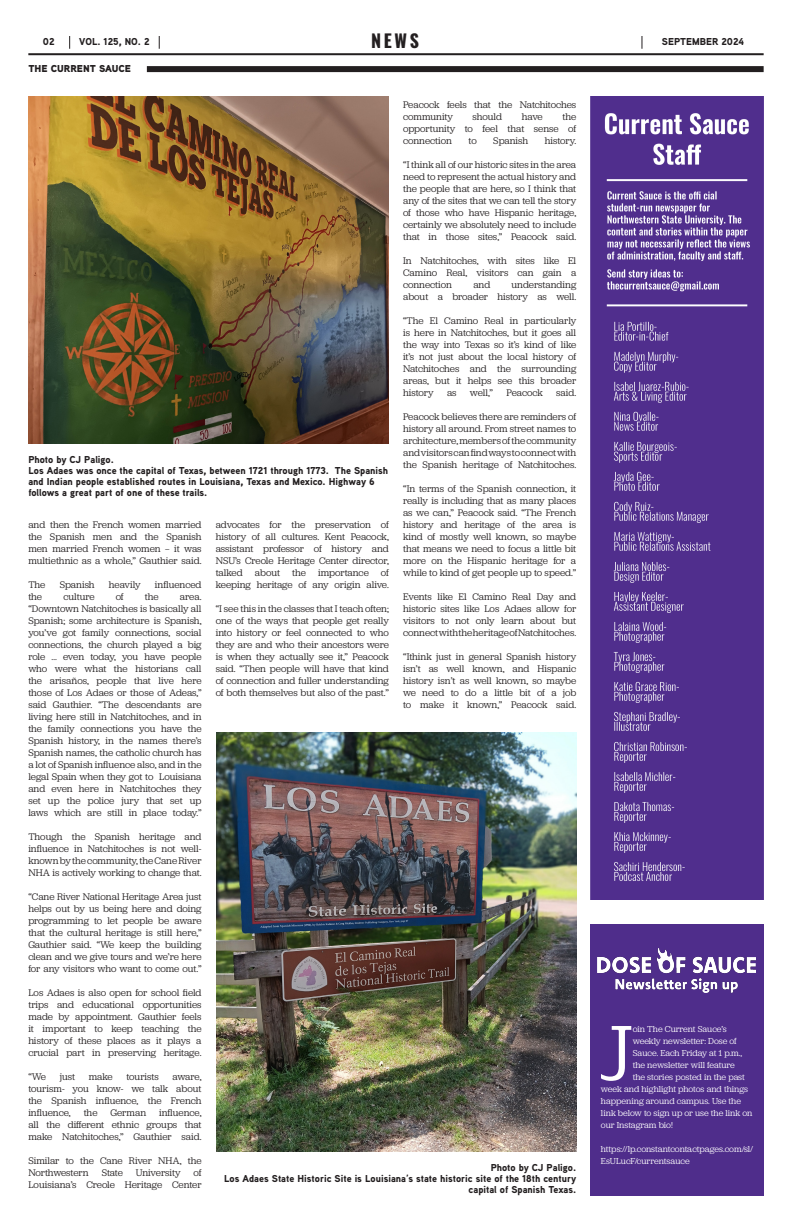
<style>
.page{position:relative;width:792px;height:1224px;background:#fff}
.page>*{position:absolute;margin:0;border:0;box-sizing:border-box;transform-origin:0 0}
.Drop_cap_body{font:81.3px "Jubilat";color:#fff}
.Category{font:18px "Oswald";color:#231f20}
.Body{font:10px/12px "Jubilat";letter-spacing:-.005em;color:#231f20;text-align:justify}
.Photo_text_right{font:900 10px/11px "Aaux Next";color:#231f20}
.Category-2{font:900 10px "Aaux Next";color:#231f20}
.Drop_cap_body-2{font:9px "Jubilat";letter-spacing:-.005em;color:#fff}
.Body-2{font:9px/12px "Jubilat";color:#fff}
</style>
<div class="page">
<hr style="left:28px;top:53px;width:736px;height:2px;background:#231f20">
<svg style="left:69px;top:36px;width:1px;height:13px"></svg>
<svg style="left:159px;top:36px;width:1px;height:13px"></svg>
<svg style="left:641px;top:36px;width:1px;height:13px"></svg>
<div style="left:147px;top:66px;width:617px;height:6px;background:#231f20"></div>
<img style="left:28px;top:96px;width:361px;height:348px">
<div style="left:590px;top:924px;width:174px;height:272px;background:#4f2d8b"></div>
<img style="left:597px;top:948px;width:158px;height:44px">
<img style="left:216px;top:732px;width:360px;height:420px">
<img style="left:590px;top:96px;width:174px;height:804px">
<p class="Category" style="left:371px;top:25px;width:49px">NEWS</p>
<p class="Photo_text_right" style="left:43px;top:36px;width:13px">02</p>
<p class="Photo_text_right" style="left:79px;top:36px;width:72px">VOL. 125, NO. 2</p>
<p class="Photo_text_right" style="left:662px;top:36px;width:84px">SEPTEMBER 2024</p>
<p class="Category-2" style="left:28px;top:61px;width:104px">THE CURRENT SAUCE</p>
<p class="Body" style="left:403px;top:98px;width:175px">Peacock feels that the Natchitoches community</p>
<p class="Body" style="left:403px;top:110px;width:175px;text-indent:159px">the opportunity to feel that sense of connection</p>
<p class="Body" style="left:473px;top:110px;width:31px">should</p>
<p class="Body" style="left:522px;top:110px;width:22px">have</p>
<p class="Body" style="left:469px;top:134px;width:10px">to</p>
<p class="Body" style="left:493px;top:134px;width:36px">Spanish</p>
<p class="Body" style="left:545px;top:134px;width:33px">history.</p>
<p class="Body" style="left:403px;top:158px;width:175px">“I think all of our historic sites in the area need to represent the actual history and the people that are here, so I think that any of the sites that we can tell the story of those who have Hispanic heritage, certainly we absolutely need to include that in those sites,” Peacock said.</p>
<p class="Body" style="left:403px;top:254px;width:175px">In Natchitoches, with sites like El Camino Real, visitors can gain a connection</p>
<p class="Body" style="left:403px;top:278px;width:175px;text-align:right">understanding<br>about a broader history as well.</p>
<p class="Body" style="left:403px;top:314px;width:175px">“The El Camino Real in particularly is here in Natchitoches, but it goes all the way into Texas so it’s kind of like it’s not just about the local history of Natchitoches and the surrounding areas, but it helps see this broader history</p>
<p class="Body" style="left:473px;top:278px;width:19px">and</p>
<p class="Body" style="left:447px;top:386px;width:11px">as</p>
<p class="Body" style="left:470px;top:386px;width:25px">well,”</p>
<p class="Body" style="left:506px;top:386px;width:38px">Peacock</p>
<p class="Body" style="left:556px;top:386px;width:21px">said.</p>
<p class="Body" style="left:403px;top:410px;width:175px">Peacock believes there are reminders of history all around. From street names to architecture, members of the community and visitors can find ways to connect with the Spanish heritage of Natchitoches.</p>
<p class="Body" style="left:403px;top:482px;width:175px">“In terms of the Spanish connection, it really is including that as many places as we can,” Peacock said. “The French history and heritage of the area is kind of mostly well known, so maybe that means we need to focus a little bit more on the Hispanic heritage for a while to kind of get people up to speed.”</p>
<p class="Body" style="left:403px;top:590px;width:175px">Events like El Camino Real Day and historic sites like Los Adaes allow for visitors to not only learn about but connect with the heritage of Natchitoches.</p>
<p class="Body" style="left:403px;top:650px;width:175px">“Ithink just in general Spanish history isn’t as well known, and Hispanic history isn’t as well known, so maybe we need to do a little bit of a job to make it known,” Peacock said.</p>
<p class="Photo_text_right" style="left:28px;top:454px;width:87px">Photo by CJ Paligo.</p>
<p class="Photo_text_right" style="left:28px;top:465px;width:361px">Los Adaes was once the capital of Texas, between 1721 through 1773. The Spanish and Indian people established routes in Louisiana, Texas and Mexico. Highway 6 follows a great part of one of these trails.</p>
<p class="Body" style="left:216px;top:518px;width:175px">advocates for the preservation of history of all cultures. Kent Peacock, assistant professor of history and NSU’s Creole Heritage Center director, talked about the importance of keeping heritage of any origin alive.</p>
<p class="Body" style="left:216px;top:602px;width:175px">“I see this in the classes that I teach often; one of the ways that people get really into history or feel connected to who they are and who their ancestors were is when they actually see it,” Peacock said. “Then people will have that kind of connection and fuller understanding of both themselves but also of the past.”</p>
<p class="Body" style="left:28px;top:518px;width:175px">and then the French women married the Spanish men and the Spanish men married French women — it was multiethnic as a whole,” Gauthier said.</p>
<p class="Body" style="left:28px;top:578px;width:19px">The</p>
<p class="Body" style="left:60px;top:578px;width:36px">Spanish</p>
<p class="Body" style="left:109px;top:578px;width:33px">heavily</p>
<p class="Body" style="left:155px;top:578px;width:48px">influenced</p>
<p class="Body" style="left:28px;top:590px;width:15px">the</p>
<p class="Body" style="left:63px;top:590px;width:33px">culture</p>
<p class="Body" style="left:116px;top:590px;width:10px">of</p>
<p class="Body" style="left:145px;top:590px;width:15px">the</p>
<p class="Body" style="left:180px;top:590px;width:23px">area.</p>
<p class="Body" style="left:28px;top:602px;width:175px">“Downtown Natchitoches is basically all Spanish; some architecture is Spanish, you’ve got family connections, social connections, the church played a big role … even today, you have people who were what the historians call the arisaños, people that live here those of Los Adaes or those of Adeas,” said Gauthier. “The descendants are living here still in Natchitoches, and in the family connections you have the Spanish history, in the names there’s Spanish names, the catholic church has a lot of Spanish influence also, and in the legal Spain when they got to Louisiana and even here in Natchitoches they set up the police jury that set up laws which are still in place today.”</p>
<p class="Body" style="left:28px;top:830px;width:175px">Though the Spanish heritage and influence in Natchitoches is not well&shy;known by the community, the Cane River NHA is actively working to change that.</p>
<p class="Body" style="left:28px;top:890px;width:175px">“Cane River National Heritage Area just helps out by us being here and doing programming to let people be aware that the cultural heritage is still here,” Gauthier said. “We keep the building clean and we give tours and we’re here for any visitors who want to come out.”</p>
<p class="Body" style="left:28px;top:986px;width:175px">Los Adaes is also open for school field trips and educational opportunities made by appointment. Gauthier feels it important to keep teaching the history of these places as it plays a crucial part in preserving heritage.</p>
<p class="Body" style="left:28px;top:1070px;width:19px">“We</p>
<p class="Body" style="left:60px;top:1070px;width:17px">just</p>
<p class="Body" style="left:89px;top:1070px;width:26px">make</p>
<p class="Body" style="left:126px;top:1070px;width:34px">tourists</p>
<p class="Body" style="left:28px;top:1070px;width:175px;text-indent:144px">aware, tourism- you know- we talk about the Spanish influence, the French influence,</p>
<p class="Body" style="left:28px;top:1106px;width:175px;text-indent:131px">influence, all the different ethnic groups that make Natchitoches,” Gauthier said.</p>
<p class="Body" style="left:28px;top:1154px;width:175px">Similar to the Cane River NHA, the<br>Northwestern</p>
<p class="Body" style="left:84px;top:1106px;width:15px">the</p>
<p class="Body" style="left:110px;top:1106px;width:37px">German</p>
<p class="Photo_text_right" style="left:491px;top:1162px;width:87px">Photo by CJ Paligo.</p>
<p class="Photo_text_right" style="left:224px;top:1173px;width:354px;text-align:right">Los Adaes State Historic Site is Louisiana’s state historic site of the 18th century capital of Spanish Texas.</p>
<p class="Body" style="left:28px;top:1166px;width:175px;text-align:right">of<br>Louisiana’s Creole Heritage Center</p>
<p class="Body" style="left:102px;top:1166px;width:23px">State</p>
<p class="Body" style="left:136px;top:1166px;width:46px">University</p>
<p class="Drop_cap_body" style="left:599px;top:1002px;width:35px">J</p>
<p class="Drop_cap_body-2" style="left:633px;top:1023px;width:95px">oin The Current Sauce’s</p>
<p class="Drop_cap_body-2" style="left:633px;top:1035px;width:105px">weekly newsletter: Dose of</p>
<p class="Drop_cap_body-2" style="left:633px;top:1047px;width:111px">Sauce. Each Friday at 1 p.m.,</p>
<p class="Drop_cap_body-2" style="left:633px;top:1059px;width:103px">the newsletter will feature</p>
<p class="Drop_cap_body-2" style="left:633px;top:1071px;width:114px">the stories posted in the past</p>
<p class="Drop_cap_body-2" style="left:601px;top:1083px;width:149px">week and highlight photos and things</p>
<p class="Drop_cap_body-2" style="left:601px;top:1095px;width:142px">happening around campus. Use the</p>
<p class="Drop_cap_body-2" style="left:601px;top:1107px;width:153px">link below to sign up or use the link on</p>
<p class="Drop_cap_body-2" style="left:601px;top:1119px;width:73px">our Instagram bio!</p>
<p class="Body-2" style="left:601px;top:1143px;width:154px">https://lp.constantcontactpages.com/sl/<br>EsULucF/currentsauce</p>
</div>
